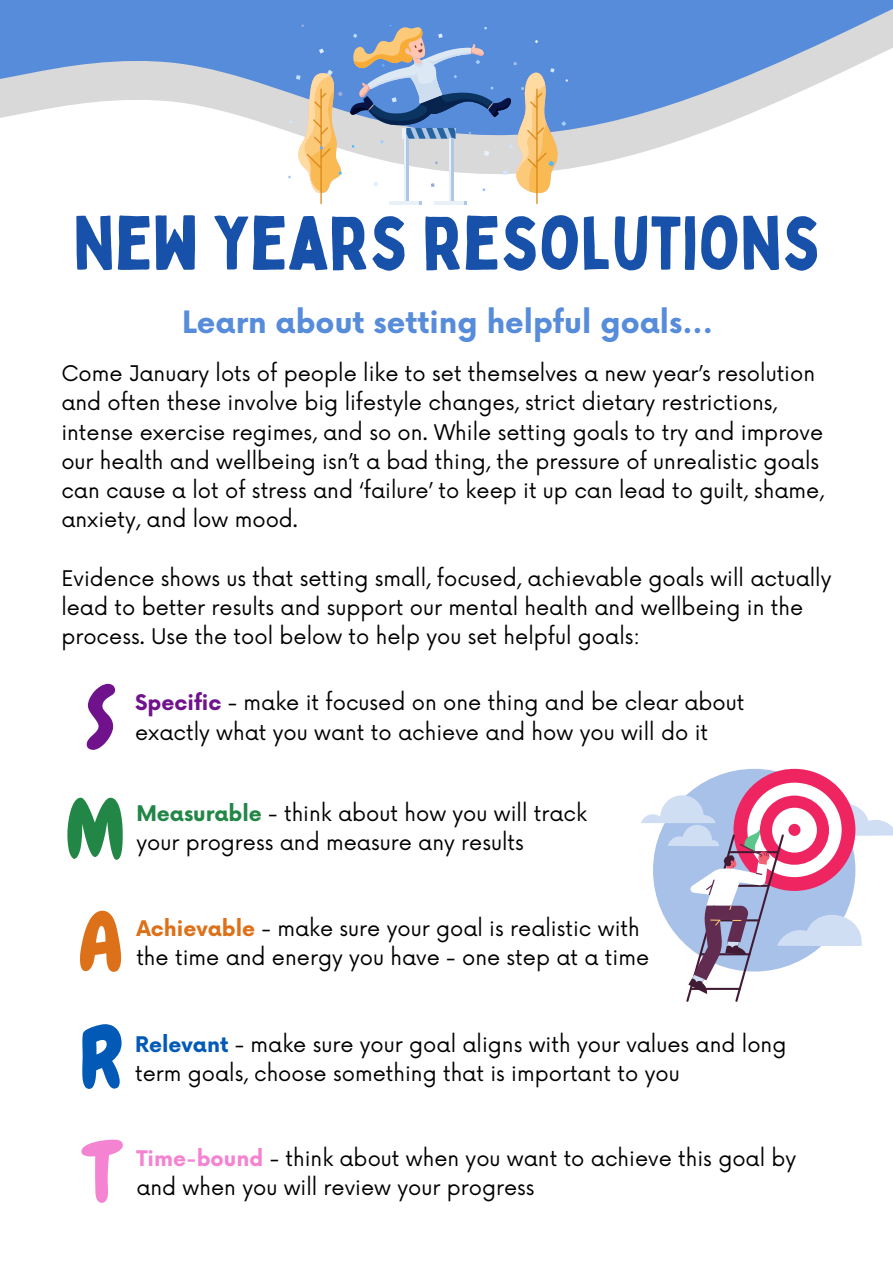
<style>
.page{position:relative;width:893px;height:1264px;background:#fff}
.page>*{position:absolute;margin:0;border:0;box-sizing:border-box;transform-origin:0 0}
.t1{font:82.5px "Chewy";color:#6f128b}
.t2{font:82.5px "Chewy";color:#dd7119}
.t3{font:82.5px "Chewy";color:#025ab6}
.t4{font:82.5px "Chewy";color:#f484d2}
.t5{font:82.5px "Chewy";color:#228647}
.t6{font:74.25px "Bobby Jones";color:#1751aa}
.t7{font:700 30px "Now";color:#578cdb}
.t8{font:21px/29.2px "Now";color:#000}
.s1{font-weight:700;color:#6f128b}
.s2{font-weight:700;color:#228647}
.s3{font-weight:700;color:#dd7119}
.s4{font-weight:700;color:#025ab6}
.s5{font-weight:700;color:#f484d2}
</style>
<div class="page">
<svg style="left:343px;top:139px;width:341px;height:30px;fill:#d9d9d9"></svg>
<svg style="left:0;top:0;width:892px;height:139px;fill:#578cdb"></svg>
<svg style="left:319px;top:48px;width:5px;height:6px"></svg>
<svg style="left:288px;top:70px;width:55px;height:134px"></svg>
<svg style="left:350px;top:24px;width:218px;height:180px"></svg>
<div style="left:653px;top:768px;width:202px;height:203px;background:#a8c1e8;border-radius:50%"></div>
<div style="left:733px;top:768px;width:122px;height:122px;background:#ee2560;border-radius:50%"></div>
<div style="left:747px;top:782px;width:94px;height:95px;background:#fff;border-radius:50%"></div>
<svg style="left:641px;top:794px;width:251px;height:207px"></svg>
<p class="t6" style="left:73px;top:196px;width:748px">NEW YEARS RESOLUTIONS</p>
<p class="t7" style="left:182px;top:306px;width:532px">Learn about setting helpful goals...</p>
<p class="t8" style="left:61px;top:360px;width:764px">Come January lots of people like to set themselves a new year’s resolution and often these involve big lifestyle changes, strict dietary restrictions, intense exercise regimes, and so on. While setting goals to try and improve our health and wellbeing isn’t a bad thing, the pressure of unrealistic goals can cause a lot of stress and ‘failure’ to keep it up can lead to guilt, shame, anxiety, and low mood.</p>
<p class="t8" style="left:61px;top:564px;width:771px">Evidence shows us that setting small, focused, achievable goals will actually lead to better results and support our mental health and wellbeing in the process. Use the tool below to help you set helpful goals:</p>
<p class="t1" style="left:86px;top:666px;width:31px">S</p>
<p class="t8" style="left:135px;top:689px;width:610px"><span class="s1">Specific</span> - make it focused on one thing and be clear about exactly what you want to achieve and how you will do it</p>
<p class="t5" style="left:64px;top:776px;width:63px">M</p>
<p class="t8" style="left:136px;top:800px;width:452px"><span class="s2">Measurable</span> - think about how you will track</p>
<p class="t8" style="left:136px;top:829px;width:389px">your progress and measure any results</p>
<p class="t2" style="left:78px;top:889px;width:47px">A</p>
<p class="t8" style="left:136px;top:914px;width:514px"><span class="s3">Achievable</span> - make sure your goal is realistic with the time and energy you have - one step at a time</p>
<p class="t3" style="left:80px;top:1004px;width:44px">R</p>
<p class="t8" style="left:135px;top:1031px;width:652px"><span class="s4">Relevant</span> - make sure your goal aligns with your values and long term goals, choose something that is important to you</p>
<p class="t4" style="left:85px;top:1119px;width:32px">T</p>
<p class="t8" style="left:136px;top:1145px;width:661px"><span class="s5">Time-bound</span> - think about when you want to achieve this goal by and when you will review your progress</p>
</div>
